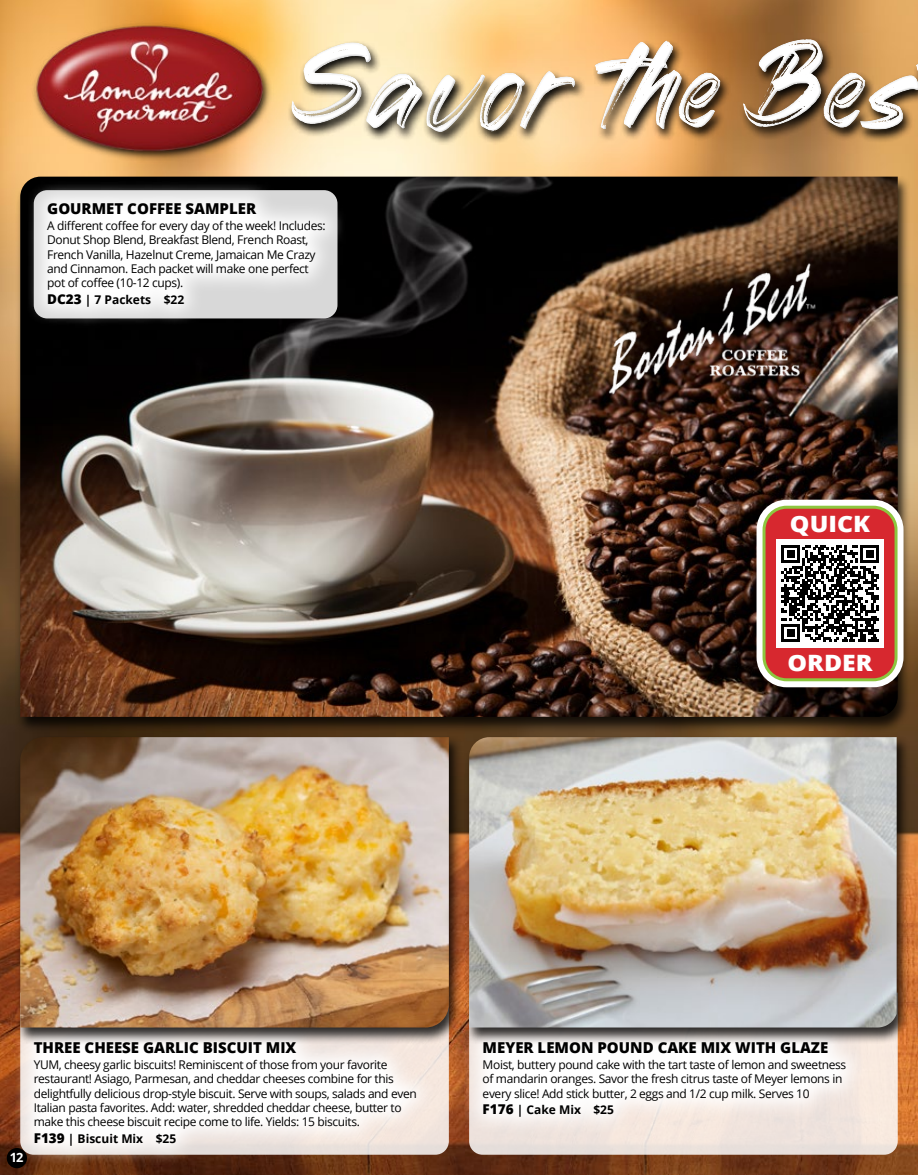
<style>
.page{position:relative;width:918px;height:1175px;background:#fff}
.page>*{position:absolute;margin:0;border:0;box-sizing:border-box;transform-origin:0 0}
.t1{font:118.5px "Thom Rodger";letter-spacing:.01em;color:#fff}
.t2{font:800 22.5px "Open Sans";color:#fff;scale:1.1 1}
.t3{font:800 15px "Open Sans";color:#000}
.t4{font:700 12.75px "Open Sans";color:#fff}
.t5{font:12px/14.2px "Open Sans";letter-spacing:-.03em;color:#000}
.t6{font:700 12px "Open Sans";color:#000}
.s1{font-weight:800;font-size:13.5px}
</style>
<div class="page">
<img style="left:0;top:0;width:918px;height:1174px">
<img style="left:31px;top:20px;width:243px;height:142px">
<div style="left:15px;top:175px;width:896px;height:559px;background:#000;opacity:.8"></div>
<img style="left:20px;top:177px;width:878px;height:540px">
<div style="left:286px;top:36px;width:632px;height:135px;background:#000;opacity:.95"></div>
<div style="left:289px;top:34px;width:629px;height:120px;background:#000;opacity:.08"></div>
<div style="left:290px;top:39px;width:628px;height:120px;background:#000;opacity:.18"></div>
<svg style="left:469px;top:1043px;width:429px;height:111px;background:#eee2db"></svg>
<svg style="left:462px;top:1019px;width:405px;height:118px"></svg>
<svg style="left:13px;top:1019px;width:424px;height:147px"></svg>
<svg style="left:27px;top:181px;width:318px;height:147px"></svg>
<img style="left:606px;top:259px;width:212px;height:138px">
<div style="left:15px;top:735px;width:447px;height:308px;background:#000;opacity:.8"></div>
<img style="left:20px;top:737px;width:429px;height:290px">
<div style="left:464px;top:735px;width:446px;height:308px;background:#000;opacity:.8"></div>
<img style="left:469px;top:737px;width:428px;height:290px">
<div style="left:757px;top:500px;width:147px;height:187px;border:6px solid #fff;border-radius:27px"></div>
<div style="left:764px;top:507px;width:132px;height:173px;background:#d7282f;border-radius:23px"></div>
<div style="left:763px;top:506px;width:135px;height:175px;border:3px solid #8dc63f;border-radius:23px"></div>
<div style="left:776px;top:539px;width:108px;height:108px;background:#fff"></div>
<svg style="left:781px;top:545px;width:98px;height:97px"></svg>
<div style="left:7px;top:1148px;width:20px;height:20px;background:#000;border-radius:50%"></div>
<h1 class="t1" style="left:290px;top:30px;width:631px">Savor the Bes</h1>
<p class="t3" style="left:47px;top:197px;width:210px">GOURMET COFFEE SAMPLER</p>
<p class="t5" style="left:47px;top:218px;width:280px">A different coffee for every day of the week! Includes:<br>Donut Shop Blend, Breakfast Blend, French Roast, French Vanilla, Hazelnut Creme, Jamaican Me Crazy and Cinnamon. Each packet will make one perfect pot of coffee (10-12 cups).</p>
<p class="t6" style="left:47px;top:291px;width:139px"><span class="s1">DC23</span> | 7 Packets $22</p>
<h2 class="t2" style="left:790px;top:506px;width:74px">QUICK</h2>
<h2 class="t2" style="left:788px;top:645px;width:79px">ORDER</h2>
<p class="t4" style="left:10px;top:1148px;width:15px">12</p>
<p class="t3" style="left:34px;top:1035px;width:264px">THREE CHEESE GARLIC BISCUIT MIX</p>
<p class="t5" style="left:34px;top:1057px;width:385px">YUM, cheesy garlic biscuits! Reminiscent of those from your favorite restaurant! Asiago, Parmesan, and cheddar cheeses combine for this delightfully delicious drop-style biscuit. Serve with soups, salads and even Italian pasta favorites. Add: water, shredded cheddar cheese, butter to make this cheese biscuit recipe come to life. Yields: 15 biscuits.</p>
<p class="t6" style="left:34px;top:1129px;width:144px"><span class="s1">F139</span> | Biscuit Mix $25</p>
<p class="t3" style="left:483px;top:1035px;width:347px">MEYER LEMON POUND CAKE MIX WITH GLAZE</p>
<p class="t5" style="left:483px;top:1057px;width:365px">Moist, buttery pound cake with the tart taste of lemon and sweetness of mandarin oranges. Savor the fresh citrus taste of Meyer lemons in every slice! Add stick butter, 2 eggs and 1/2 cup milk. Serves 10</p>
<p class="t6" style="left:483px;top:1101px;width:133px"><span class="s1">F176</span> | Cake Mix $25</p>
</div>
